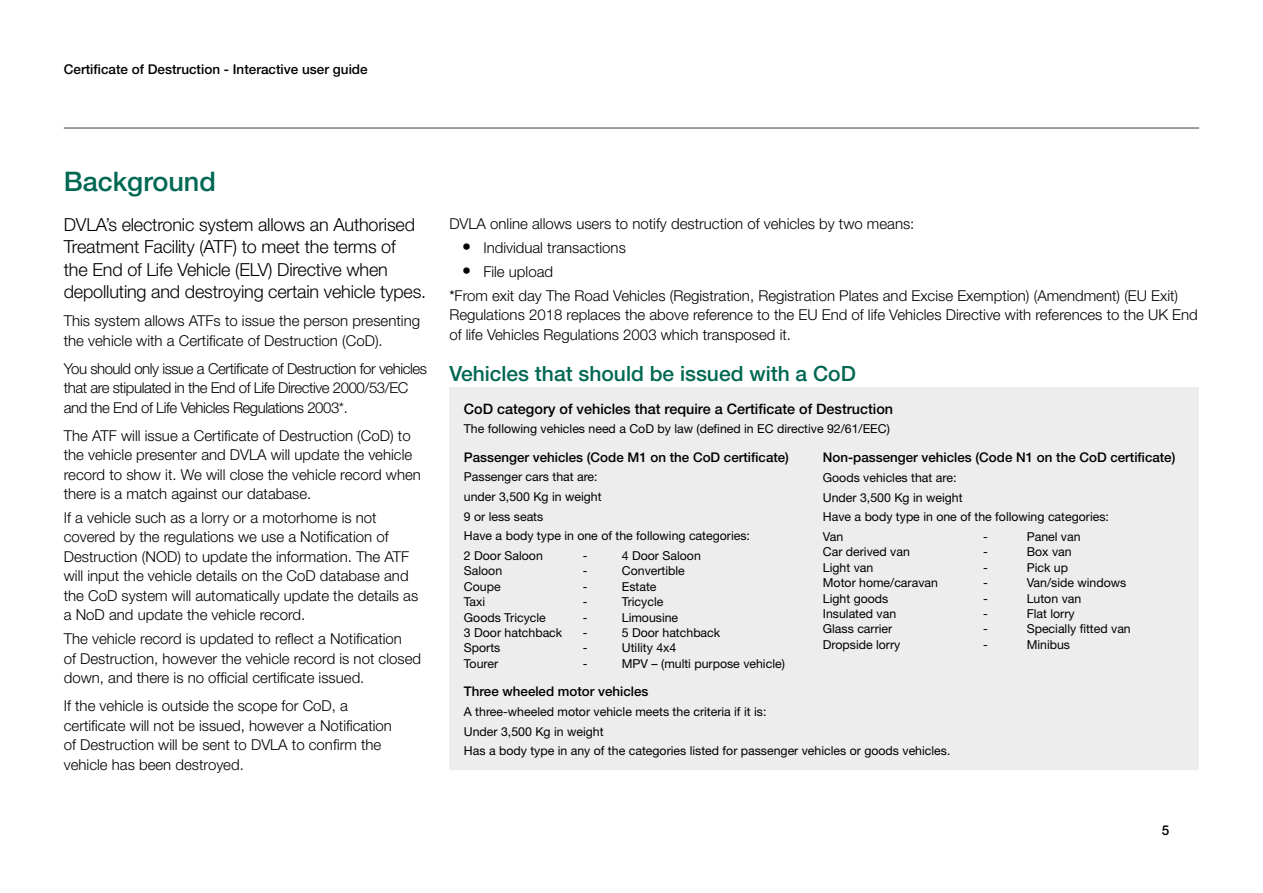
<style>
.page{position:relative;width:1263px;height:893px;background:#fff}
.page>*{position:absolute;margin:0;border:0;box-sizing:border-box;transform-origin:0 0}
.Section_text_2{font:500 27px "Helvetica Neue";color:#006853}
.Section_text_2-2{font:500 21px "Helvetica Neue";color:#006853}
.Body_Intro{font:300 18px/22.5px "Helvetica Neue";letter-spacing:-.01em;color:#000}
.Body{font:300 15px/19.5px "Helvetica Neue";color:#000}
.Body-2{font:300 15px/19.5px "Helvetica Neue";letter-spacing:-.03em;color:#000}
.Bullets{font:300 15px "Helvetica Neue";color:#000}
.Body-3{font:500 14.4px "Helvetica Neue";color:#000}
.t1{font:500 13.5px "Helvetica Neue";color:#000}
.Body-4{font:500 13.35px "Helvetica Neue";color:#000}
.Body-5{font:12.3px "Helvetica Neue";color:#000}
.s1{font-size:18px;color:#020203}
.s2{font-weight:400}
</style>
<div class="page">
<hr style="left:64px;top:128px;width:1135px;height:1px;background:#3c3c3b">
<div style="left:449px;top:387px;width:750px;height:383px;background:#ededed"></div>
<p class="t1" style="left:64px;top:61px;width:305px">Certificate of Destruction - Interactive user guide</p>
<p class="Section_text_2" style="left:64px;top:165px;width:154px">Background</p>
<p class="Body_Intro" style="left:64px;top:213px;width:364px">DVLA’s electronic system allows an Authorised Treatment Facility (ATF) to meet the terms of<br>the End of Life Vehicle (ELV) Directive when depolluting and destroying certain vehicle types.</p>
<p class="Body" style="left:64px;top:311px;width:358px">This system allows ATFs to issue the person presenting the vehicle with a Certificate of Destruction (CoD).</p>
<p class="Body-2" style="left:64px;top:358px;width:365px">You should only issue a Certificate of Destruction for vehicles that are stipulated in the End of Life Directive 2000/53/EC and the End of Life Vehicles Regulations 2003*.</p>
<p class="Body" style="left:64px;top:425px;width:359px">The ATF will issue a Certificate of Destruction (CoD) to the vehicle presenter and DVLA will update the vehicle record to show it. We will close the vehicle record when there is a match against our database.</p>
<p class="Body" style="left:64px;top:507px;width:356px">If a vehicle such as a lorry or a motorhome is not covered by the regulations we use a Notification of Destruction (NOD) to update the information. The ATF will input the vehicle details on the CoD database and the CoD system will automatically update the details as a NoD and update the vehicle record.</p>
<p class="Body" style="left:64px;top:629px;width:359px">The vehicle record is updated to reflect a Notification<br>of Destruction, however the vehicle record is not closed down, and there is no official certificate issued.</p>
<p class="Body" style="left:64px;top:696px;width:330px">If the vehicle is outside the scope for CoD, a certificate will not be issued, however a Notification of Destruction will be sent to DVLA to confirm the vehicle has been destroyed.</p>
<p class="Body" style="left:449px;top:213px;width:467px">DVLA online allows users to notify destruction of vehicles by two means:</p>
<p class="Bullets" style="left:462px;top:238px;width:165px"><span class="s1">•</span> Individual transactions</p>
<p class="Bullets" style="left:462px;top:262px;width:92px"><span class="s1">•</span> File upload</p>
<p class="Body" style="left:449px;top:285px;width:750px"><span class="s2">*</span>From exit day The Road Vehicles (Registration, Registration Plates and Excise Exemption) (Amendment) (EU Exit)<br>Regulations 2018 replaces the above reference to the EU End of life Vehicles Directive with references to the UK End of life Vehicles Regulations 2003 which transposed it.</p>
<p class="Section_text_2-2" style="left:449px;top:361px;width:408px">Vehicles that should be issued with a CoD</p>
<p class="Body-3" style="left:464px;top:400px;width:431px">CoD category of vehicles that require a Certificate of Destruction</p>
<p class="Body-5" style="left:464px;top:421px;width:427px">The following vehicles need a CoD by law (defined in EC directive 92/61/EEC)</p>
<p class="Body-4" style="left:464px;top:449px;width:327px">Passenger vehicles (Code M1 on the CoD certificate)</p>
<p class="Body-5" style="left:464px;top:470px;width:135px">Passenger cars that are:</p>
<p class="Body-5" style="left:464px;top:489px;width:139px">under 3,500 Kg in weight</p>
<p class="Body-5" style="left:464px;top:509px;width:81px">9 or less seats</p>
<p class="Body-5" style="left:464px;top:529px;width:288px">Have a body type in one of the following categories:</p>
<p class="Body-5" style="left:464px;top:548px;width:80px">2 Door Saloon</p>
<p class="Body-5" style="left:583px;top:548px;width:6px">-</p>
<p class="Body-5" style="left:622px;top:548px;width:80px">4 Door Saloon</p>
<p class="Body-5" style="left:464px;top:564px;width:40px">Saloon</p>
<p class="Body-5" style="left:583px;top:564px;width:6px">-</p>
<p class="Body-5" style="left:622px;top:564px;width:64px">Convertible</p>
<p class="Body-5" style="left:464px;top:579px;width:38px">Coupe</p>
<p class="Body-5" style="left:583px;top:579px;width:6px">-</p>
<p class="Body-5" style="left:622px;top:579px;width:36px">Estate</p>
<p class="Body-5" style="left:464px;top:594px;width:23px">Taxi</p>
<p class="Body-5" style="left:583px;top:594px;width:6px">-</p>
<p class="Body-5" style="left:622px;top:594px;width:43px">Tricycle</p>
<p class="Body-5" style="left:464px;top:610px;width:83px">Goods Tricycle</p>
<p class="Body-5" style="left:583px;top:610px;width:6px">-</p>
<p class="Body-5" style="left:622px;top:610px;width:58px">Limousine</p>
<p class="Body-5" style="left:464px;top:625px;width:100px">3 Door hatchback</p>
<p class="Body-5" style="left:583px;top:625px;width:6px">-</p>
<p class="Body-5" style="left:622px;top:625px;width:100px">5 Door hatchback</p>
<p class="Body-5" style="left:464px;top:641px;width:38px">Sports</p>
<p class="Body-5" style="left:583px;top:641px;width:6px">-</p>
<p class="Body-5" style="left:622px;top:641px;width:56px">Utility 4x4</p>
<p class="Body-5" style="left:464px;top:656px;width:36px">Tourer</p>
<p class="Body-5" style="left:583px;top:656px;width:6px">-</p>
<p class="Body-5" style="left:622px;top:656px;width:165px">MPV – (multi purpose vehicle)</p>
<p class="Body-4" style="left:464px;top:683px;width:186px">Three wheeled motor vehicles</p>
<p class="Body-5" style="left:464px;top:704px;width:304px">A three-wheeled motor vehicle meets the criteria if it is:</p>
<p class="Body-5" style="left:464px;top:724px;width:141px">Under 3,500 Kg in weight</p>
<p class="Body-5" style="left:464px;top:743px;width:488px">Has a body type in any of the categories listed for passenger vehicles or goods vehicles.</p>
<p class="Body-4" style="left:823px;top:449px;width:354px">Non-passenger vehicles (Code N1 on the CoD certificate)</p>
<p class="Body-5" style="left:823px;top:470px;width:135px">Goods vehicles that are:</p>
<p class="Body-5" style="left:823px;top:490px;width:141px">Under 3,500 Kg in weight</p>
<p class="Body-5" style="left:823px;top:509px;width:288px">Have a body type in one of the following categories:</p>
<p class="Body-5" style="left:823px;top:529px;width:22px">Van</p>
<p class="Body-5" style="left:983px;top:529px;width:6px">-</p>
<p class="Body-5" style="left:1027px;top:529px;width:55px">Panel van</p>
<p class="Body-5" style="left:823px;top:545px;width:88px">Car derived van</p>
<p class="Body-5" style="left:983px;top:545px;width:6px">-</p>
<p class="Body-5" style="left:1027px;top:545px;width:46px">Box van</p>
<p class="Body-5" style="left:823px;top:560px;width:52px">Light van</p>
<p class="Body-5" style="left:983px;top:560px;width:6px">-</p>
<p class="Body-5" style="left:1027px;top:560px;width:43px">Pick up</p>
<p class="Body-5" style="left:823px;top:575px;width:117px">Motor home/caravan</p>
<p class="Body-5" style="left:983px;top:575px;width:6px">-</p>
<p class="Body-5" style="left:1027px;top:575px;width:101px">Van/side windows</p>
<p class="Body-5" style="left:823px;top:591px;width:67px">Light goods</p>
<p class="Body-5" style="left:983px;top:591px;width:6px">-</p>
<p class="Body-5" style="left:1027px;top:591px;width:56px">Luton van</p>
<p class="Body-5" style="left:823px;top:606px;width:75px">Insulated van</p>
<p class="Body-5" style="left:983px;top:606px;width:6px">-</p>
<p class="Body-5" style="left:1027px;top:606px;width:49px">Flat lorry</p>
<p class="Body-5" style="left:823px;top:622px;width:71px">Glass carrier</p>
<p class="Body-5" style="left:983px;top:622px;width:6px">-</p>
<p class="Body-5" style="left:1027px;top:622px;width:106px">Specially fitted van</p>
<p class="Body-5" style="left:823px;top:637px;width:79px">Dropside lorry</p>
<p class="Body-5" style="left:983px;top:637px;width:6px">-</p>
<p class="Body-5" style="left:1027px;top:637px;width:45px">Minibus</p>
<p class="t1" style="left:1162px;top:822px;width:9px">5</p>
</div>
